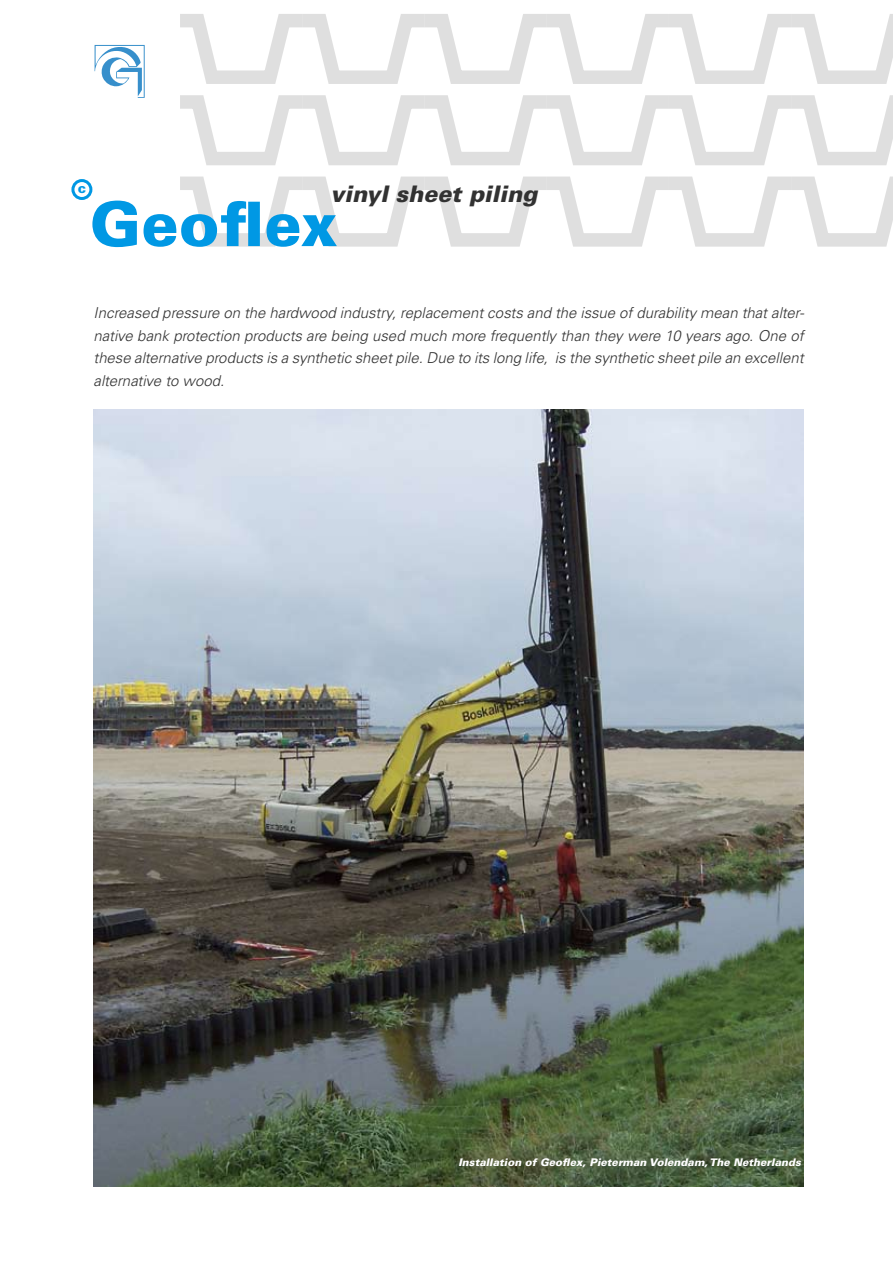
<style>
.page{position:relative;width:893px;height:1263px;background:#fff}
.page>*{position:absolute;margin:0;border:0;box-sizing:border-box;transform-origin:0 0}
.t1{font:900 61.5px "Univers LT";color:#0098e4}
.t2{font:italic 900 22.8px "Univers LT";color:#323232}
.t3{font:italic 300 15px/22.5px "Univers LT";letter-spacing:-.005em;color:#323232;text-align:justify}
.t4{font:900 13.5px "Univers LT";color:#0098e4}
.t5{font:italic 900 10.5px "Univers LT";color:#fff}
</style>
<div class="page">
<svg style="left:94px;top:44px;width:50px;height:28px"></svg>
<svg style="left:95px;top:45px;width:50px;height:53px"></svg>
<svg style="left:180px;top:176px;width:713px;height:71px"></svg>
<svg style="left:180px;top:95px;width:713px;height:70px"></svg>
<svg style="left:180px;top:14px;width:713px;height:70px"></svg>
<div style="left:71px;top:179px;width:21px;height:21px;border:3px solid #0098e4;border-radius:50%"></div>
<img style="left:94px;top:410px;width:710px;height:776px">
<p class="t4" style="left:78px;top:179px;width:10px">c</p>
<h2 class="t2" style="left:331px;top:180px;width:208px">vinyl sheet piling</h2>
<h1 class="t1" style="left:90px;top:185px;width:250px">Geoflex</h1>
<p class="t3" style="left:94px;top:301px;width:712px">Increased pressure on the hardwood industry, replacement costs and the issue of durability mean that alter&shy;native bank protection products are being used much more frequently than they were 10 years ago. One of these alternative products is a synthetic sheet pile. Due to its long life, is the synthetic sheet pile an excellent alternative to wood.</p>
<p class="t5" style="left:458px;top:1155px;width:344px">Installation of Geoflex, Pieterman Volendam, The Netherlands</p>
</div>
